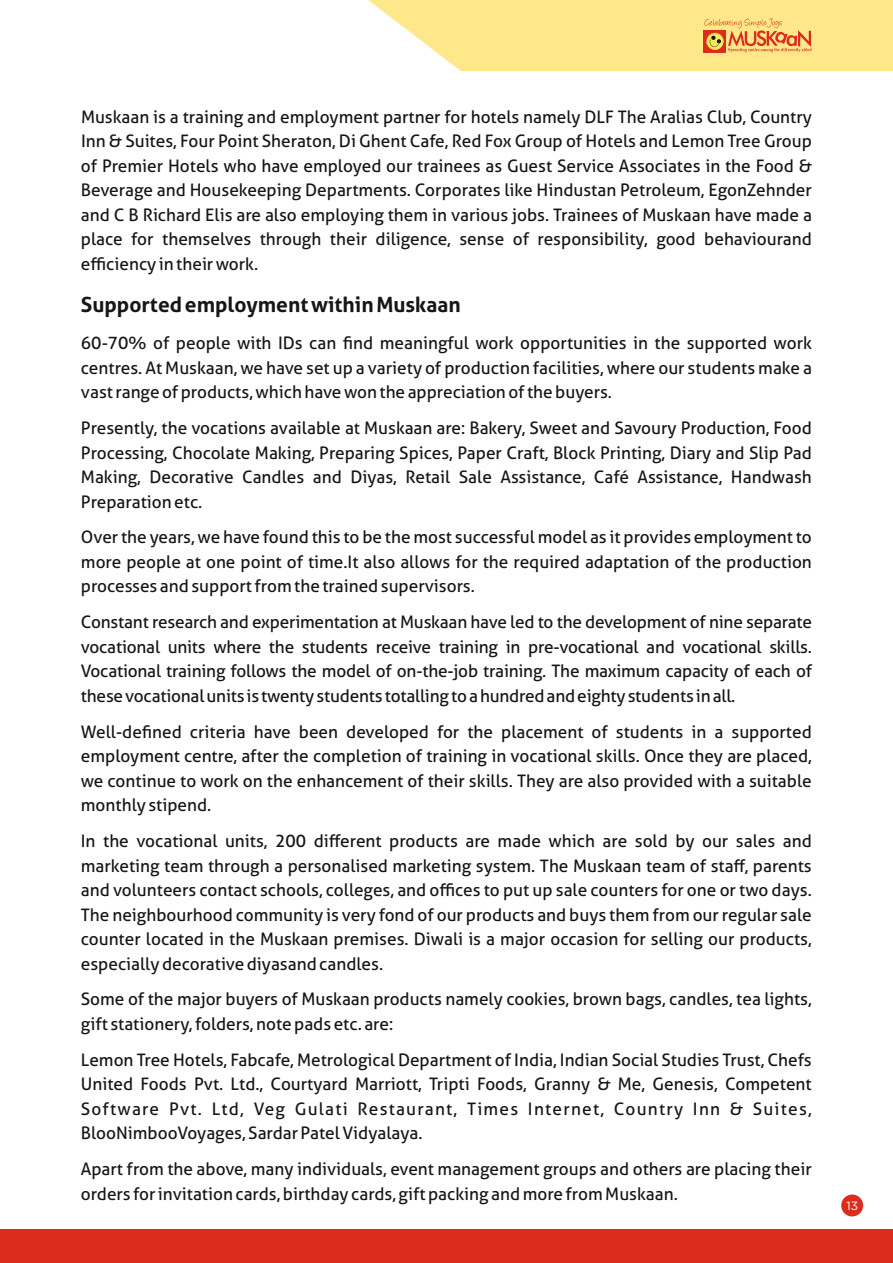
<style>
.page{position:relative;width:893px;height:1263px;background:#fff}
.page>*{position:absolute;margin:0;border:0;box-sizing:border-box;transform-origin:0 0}
.t1{font:700 21px "Aller";color:#151616}
.t2{font:17.25px/24.6px "Aller";color:#151616;text-align:justify}
.t3{font:12px "Gotham";color:#fff}
</style>
<div class="page">
<div style="left:0;top:1229px;width:893px;height:34px;background:#dd2b1c"></div>
<svg style="left:368px;top:0;width:525px;height:71px;background:#fde490"></svg>
<div style="left:841px;top:1194px;width:22px;height:22px;background:#dd2b1c;border-radius:50%"></div>
<p class="t2" style="left:81px;top:106px;width:732px">Muskaan is a training and employment partner for hotels namely DLF The Aralias Club, Country Inn &amp; Suites, Four Point Sheraton, Di Ghent Cafe, Red Fox Group of Hotels and Lemon Tree Group of Premier Hotels who have employed our trainees as Guest Service Associates in the Food &amp; Beverage and Housekeeping Departments. Corporates like Hindustan Petroleum, EgonZehnder and C B Richard Elis are also employing them in various jobs. Trainees of Muskaan have made a place for themselves through their diligence, sense of responsibility, good behaviourand efficiency in their work.</p>
<p class="t1" style="left:81px;top:296px;width:381px">Supported employment within Muskaan</p>
<p class="t2" style="left:81px;top:333px;width:732px">60-70% of people with IDs can find meaningful work opportunities in the supported work centres. At Muskaan, we have set up a variety of production facilities, where our students make a vast range of products, which have won the appreciation of the buyers.</p>
<p class="t2" style="left:81px;top:417px;width:732px">Presently, the vocations available at Muskaan are: Bakery, Sweet and Savoury Production, Food Processing, Chocolate Making, Preparing Spices, Paper Craft, Block Printing, Diary and Slip Pad Making, Decorative Candles and Diyas, Retail Sale Assistance, Café Assistance, Handwash Preparation etc.</p>
<p class="t2" style="left:81px;top:527px;width:732px">Over the years, we have found this to be the most successful model as it provides employment to more people at one point of time.It also allows for the required adaptation of the production processes and support from the trained supervisors.</p>
<p class="t2" style="left:81px;top:612px;width:733px">Constant research and experimentation at Muskaan have led to the development of nine separate vocational units where the students receive training in pre-vocational and vocational skills.<br>Vocational training follows the model of on-the-job training. The maximum capacity of each of these vocational units is twenty students totalling to a hundred and eighty students in all.</p>
<p class="t2" style="left:81px;top:721px;width:732px">Well-defined criteria have been developed for the placement of students in a supported employment centre, after the completion of training in vocational skills. Once they are placed, we continue to work on the enhancement of their skills. They are also provided with a suitable monthly stipend.</p>
<p class="t2" style="left:81px;top:830px;width:732px">In the vocational units, 200 different products are made which are sold by our sales and marketing team through a personalised marketing system. The Muskaan team of staff, parents and volunteers contact schools, colleges, and offices to put up sale counters for one or two days.<br>The neighbourhood community is very fond of our products and buys them from our regular sale counter located in the Muskaan premises. Diwali is a major occasion for selling our products, especially decorative diyasand candles.</p>
<p class="t2" style="left:81px;top:989px;width:732px">Some of the major buyers of Muskaan products namely cookies, brown bags, candles, tea lights, gift stationery, folders, note pads etc. are:</p>
<p class="t2" style="left:81px;top:1049px;width:732px">Lemon Tree Hotels, Fabcafe, Metrological Department of India, Indian Social Studies Trust, Chefs United Foods Pvt. Ltd., Courtyard Marriott, Tripti Foods, Granny &amp; Me, Genesis, Competent Software Pvt. Ltd, Veg Gulati Restaurant, Times Internet, Country Inn &amp; Suites, BlooNimbooVoyages, Sardar Patel Vidyalaya.</p>
<p class="t2" style="left:81px;top:1158px;width:732px">Apart from the above, many individuals, event management groups and others are placing their orders for invitation cards, birthday cards, gift packing and more from Muskaan.</p>
<p class="t3" style="left:847px;top:1201px;width:13px">13</p>
</div>
